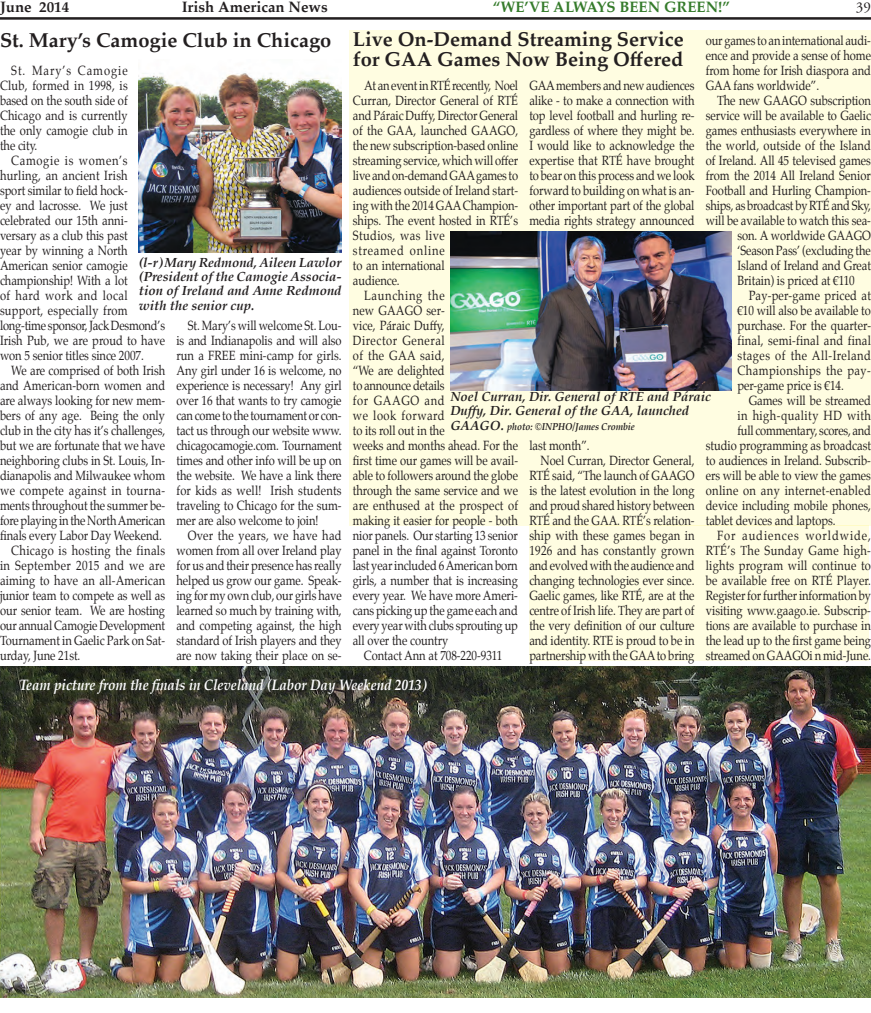
<style>
.page{position:relative;width:871px;height:1013px;background:#fff}
.page>*{position:absolute;margin:0;border:0;box-sizing:border-box;transform-origin:0 0}
.Small_Headline{font:700 20px/20px "Palatino";color:#231f20}
.Body_text{font:italic 700 15px "Palatino";letter-spacing:-.005em;color:#fff;scale:.9 1}
.t1{font:700 15px "Palatino";color:#231f20}
.t2{font:700 15px "Palatino";color:#357b2b}
.t3{font:15px "Adobe Garamond Pro";color:#231f20}
.Body_text-2{font:13.12px/15px "Palatino";letter-spacing:-.005em;color:#231f20;text-align:justify;scale:.85 1}
.t4{font:italic 700 13.12px/14.4px "Palatino";color:#231f20;text-align:justify}
.Body_text-3{font:13.12px "Palatino";letter-spacing:.03em;color:#231f20;scale:.85 1}
.Body_text-4{font:13.12px "Palatino";letter-spacing:.04em;color:#231f20;scale:.85 1}
.t5{font:italic 700 10px "Palatino";letter-spacing:-.005em;color:#231f20;scale:.9 1}
.s1{font-size:13.12px}
</style>
<div class="page">
<div style="left:349px;top:30px;width:521px;height:495px;background:#fffde1"></div>
<div style="left:529px;top:525px;width:339px;height:135px;background:#fffde1"></div>
<img style="left:0;top:666px;width:870px;height:332px">
<img style="left:139px;top:73px;width:202px;height:180px">
<img style="left:450px;top:231px;width:281px;height:159px">
<hr style="left:0;top:17px;width:870px;height:3px;background:#231f20">
<p class="t1" style="left:0;top:-6px;width:71px">June 2014</p>
<p class="t1" style="left:182px;top:-6px;width:147px">Irish American News</p>
<p class="t2" style="left:492px;top:-6px;width:238px">“WE’VE ALWAYS BEEN GREEN!”</p>
<p class="t3" style="left:855px;top:-1px;width:17px">39</p>
<p class="Small_Headline" style="left:353px;top:29px;width:332px">Live On-Demand Streaming Service for GAA Games Now Being Offered</p>
<p class="Body_text-2" style="left:353px;top:78px;width:196px;text-align:left;text-indent:11px">At an event in RTÉ recently, Noel<br>Curran, Director General of RTÉ and Páraic Duffy, Director General of the GAA, launched GAAGO, the new subscription-based online streaming service, which will offer live and on-demand GAA games to audiences outside of Ireland start&shy;ing with the 2014 GAA Champion&shy;ships. The event hosted in RTÉ’s<br>Studios, was live<br>streamed online<br>to an international<br>audience.</p>
<p class="Body_text-2" style="left:353px;top:288px;width:196px;text-align:left;text-indent:11px">Launching the<br>new GAAGO ser-<br>vice, Páraic Duffy,<br>Director General<br>of the GAA said,<br>“We are delighted<br>to announce details<br>for GAAGO and<br>we look forward<br>to its roll out in the<br>weeks and months ahead. For the first time our games will be avail&shy;able to followers around the globe through the same service and we are enthused at the prospect of making it easier for people - both</p>
<p class="Small_Headline" style="left:0;top:30px;width:333px">St. Mary’s Camogie Club in Chicago</p>
<p class="Body_text-2" style="left:0;top:63px;width:152px;text-indent:11px">St. Mary’s Camogie Club, formed in 1998, is based on the south side of Chicago and is currently the only camogie club in the city.</p>
<p class="Body_text-2" style="left:0;top:153px;width:196px;text-align:left;text-indent:11px">Camogie is women’s hurling, an ancient Irish<br>sport similar to field hock-<br>ey and lacrosse. We just celebrated our 15th anni&shy;versary as a club this past<br>year by winning a North<br>American senior camogie championship! With a lot<br>of hard work and local support, especially from long-time sponsor, Jack Desmond’s<br>Irish Pub, we are proud to have won 5 senior titles since 2007.</p>
<p class="Body_text-2" style="left:0;top:363px;width:196px;text-indent:11px">We are comprised of both Irish and American-born women and are always looking for new mem&shy;bers of any age. Being the only club in the city has it’s challenges, but we are fortunate that we have neighboring clubs in St. Louis, In&shy;dianapolis and Milwaukee whom we compete against in tourna&shy;ments throughout the summer be&shy;fore playing in the North American finals every Labor Day Weekend.</p>
<p class="Body_text-2" style="left:0;top:543px;width:196px;text-indent:11px">Chicago is hosting the finals in September 2015 and we are aiming to have an all-American junior team to compete as well as our senior team. We are hosting our annual Camogie Development Tournament in Gaelic Park on Sat&shy;urday, June 21st.</p>
<p class="Body_text-2" style="left:705px;top:33px;width:196px">our games to an international audi&shy;ence and provide a sense of home from home for Irish diaspora and GAA fans worldwide”.</p>
<p class="Body_text-2" style="left:716px;top:93px;width:182px">The new GAAGO subscription</p>
<p class="Body_text-2" style="left:705px;top:108px;width:196px">service will be available to Gaelic</p>
<p class="Body_text-2" style="left:705px;top:123px;width:196px">games enthusiasts everywhere in</p>
<p class="Body_text-2" style="left:705px;top:138px;width:196px">the world, outside of the Island</p>
<p class="Body_text-2" style="left:705px;top:153px;width:196px">of Ireland. All 45 televised games</p>
<p class="Body_text-2" style="left:705px;top:168px;width:196px">from the 2014 All Ireland Senior</p>
<p class="Body_text-2" style="left:705px;top:183px;width:196px">Football and Hurling Champion-</p>
<p class="Body_text-2" style="left:705px;top:198px;width:196px">ships, as broadcast by RTÉ and Sky,</p>
<p class="Body_text-2" style="left:705px;top:213px;width:196px">will be available to watch this sea-</p>
<p class="Body_text-2" style="left:737px;top:228px;width:158px">son. A worldwide GAAGO</p>
<p class="Body_text-2" style="left:737px;top:243px;width:158px">‘Season Pass’ (excluding the</p>
<p class="Body_text-2" style="left:737px;top:258px;width:158px">Island of Ireland and Great</p>
<p class="Body_text-2" style="left:737px;top:273px;width:139px">Britain) is priced at €110</p>
<p class="Body_text-2" style="left:737px;top:288px;width:159px;text-indent:11px">Pay-per-game priced at €10 will also be available to purchase. For the quarter&shy;final, semi-final and final stages of the All-Ireland Championships the pay&shy;per-game price is €14.</p>
<p class="Body_text-2" style="left:748px;top:393px;width:145px">Games will be streamed</p>
<p class="Body_text-4" style="left:737px;top:405px;width:159px">in high-quality HD with</p>
<p class="Body_text-2" style="left:737px;top:423px;width:158px">full commentary, scores, and</p>
<p class="Body_text-2" style="left:705px;top:438px;width:196px">studio programming as broadcast</p>
<p class="Body_text-2" style="left:705px;top:453px;width:196px">to audiences in Ireland. Subscrib-</p>
<p class="Body_text-2" style="left:705px;top:468px;width:196px">ers will be able to view the games</p>
<p class="Body_text-3" style="left:705px;top:480px;width:196px">online on any internet-enabled</p>
<p class="Body_text-2" style="left:705px;top:498px;width:196px">device including mobile phones,</p>
<p class="Body_text-2" style="left:705px;top:513px;width:154px">tablet devices and laptops.</p>
<p class="Body_text-2" style="left:705px;top:528px;width:196px;text-indent:11px">For audiences worldwide, RTÉ’s The Sunday Game high&shy;lights program will continue to be available free on RTÉ Player.<br>Register for further information by visiting www.gaago.ie. Subscrip&shy;tions are available to purchase in the lead up to the first game being streamed on GAAGOi n mid-June.</p>
<p class="Body_text-2" style="left:529px;top:78px;width:196px">GAA members and new audiences alike - to make a connection with top level football and hurling re&shy;gardless of where they might be.<br>I would like to acknowledge the expertise that RTÉ have brought to bear on this process and we look forward to building on what is an&shy;other important part of the global media rights strategy announced</p>
<p class="t4" style="left:139px;top:255px;width:204px">(l-r) Mary Redmond, Aileen Lawlor (President of the Camogie Associa&shy;tion of Ireland and Anne Redmond with the senior cup.</p>
<p class="Body_text-2" style="left:176px;top:318px;width:196px;text-indent:11px">St. Mary’s will welcome St. Lou&shy;is and Indianapolis and will also run a FREE mini-camp for girls.<br>Any girl under 16 is welcome, no experience is necessary! Any girl over 16 that wants to try camogie can come to the tournament or con&shy;tact us through our website www. chicagocamogie.com. Tournament times and other info will be up on the website. We have a link there for kids as well! Irish students traveling to Chicago for the sum&shy;mer are also welcome to join!</p>
<p class="Body_text-2" style="left:176px;top:528px;width:196px;text-indent:11px">Over the years, we have had women from all over Ireland play for us and their presence has really helped us grow our game. Speak&shy;ing for my own club, our girls have learned so much by training with, and competing against, the high standard of Irish players and they are now taking their place on se-</p>
<p class="Body_text-2" style="left:352px;top:528px;width:196px">nior panels. Our starting 13 senior panel in the final against Toronto last year included 6 American born girls, a number that is increasing every year. We have more Ameri&shy;cans picking up the game each and every year with clubs sprouting up all over the country</p>
<p class="t4" style="left:450px;top:389px;width:262px">Noel Curran, Dir. General of RTÉ and Páraic<br>Duffy, Dir. General of the GAA, launched</p>
<p class="t5" style="left:450px;top:418px;width:206px"><span class="s1">GAAGO.</span> photo: ©INPHO/James Crombie</p>
<p class="Body_text-2" style="left:529px;top:438px;width:72px">last month”.</p>
<p class="Body_text-2" style="left:529px;top:453px;width:196px;text-indent:11px">Noel Curran, Director General, RTÉ said, “The launch of GAAGO is the latest evolution in the long and proud shared history between RTÉ and the GAA. RTÉ’s relation&shy;ship with these games began in 1926 and has constantly grown and evolved with the audience and changing technologies ever since.<br>Gaelic games, like RTÉ, are at the centre of Irish life. They are part of the very definition of our culture and identity. RTE is proud to be in partnership with the GAA to bring</p>
<p class="Body_text-2" style="left:364px;top:648px;width:164px">Contact Ann at 708-220-9311</p>
<p class="Body_text" style="left:20px;top:672px;width:453px">Team picture from the finals in Cleveland (Labor Day Weekend 2013)</p>
</div>
